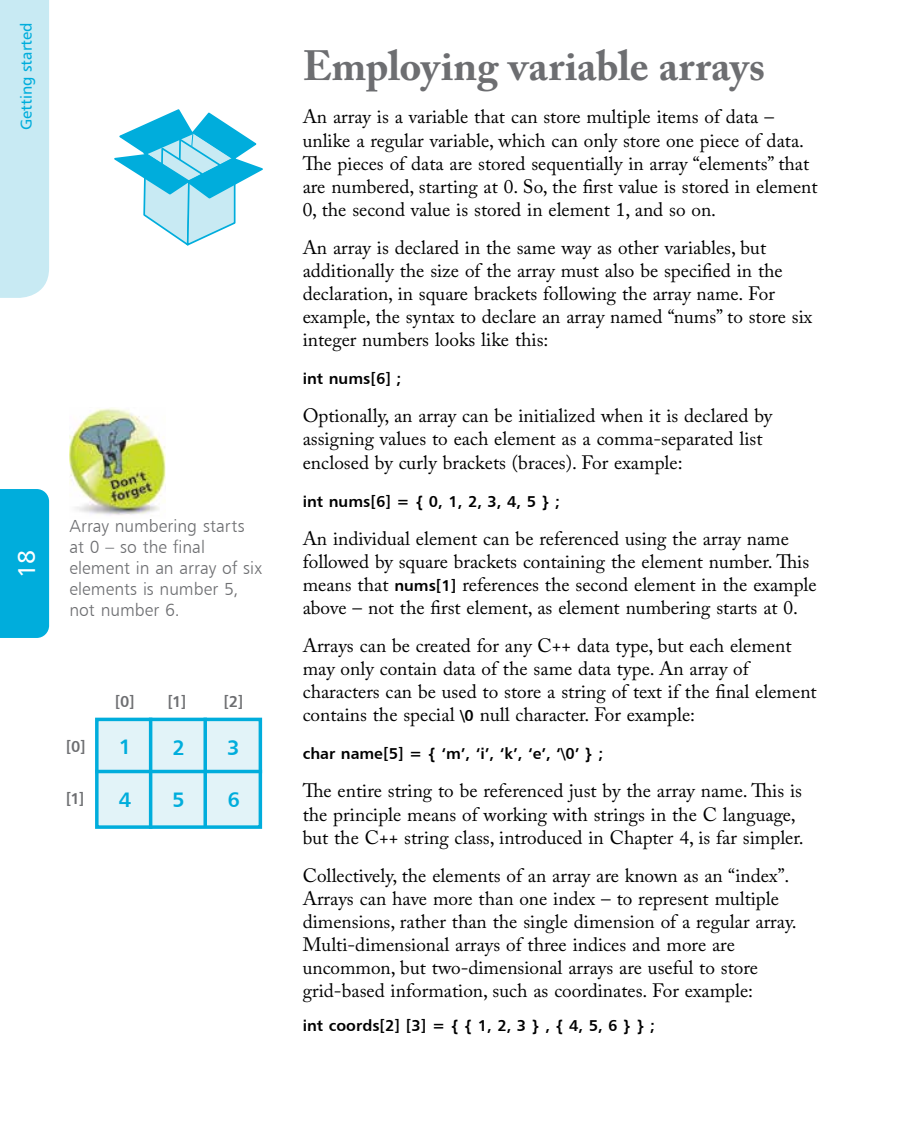
<style>
.page{position:relative;width:923px;height:1127px;background:#fff}
.page>*{position:absolute;margin:0;border:0;box-sizing:border-box;transform-origin:0 0}
.t1{font:700 42px "Adobe Caslon Pro";color:#6d6e71}
.t2{font:24.5px "Humanist 777 BT Roman B";color:#fff}
.t3{font:21px "Humanist 777 BT Bold B";color:#00addc}
.t4{font:19.25px/23.1px "Adobe Caslon Pro";color:#000}
.t5{font:17.5px/21px "Humanist 777 BT Light B";color:#6d6e71}
.t6{font:15.75px "Humanist 777 BT Bold B";color:#000}
.t7{font:15.75px "Humanist 777 BT Bold B";color:#6d6e71}
.t8{font:15.75px "Humanist 777 BT Roman B";color:#00addc}
.s1{font-family:"Humanist 777 BT Bold B";font-size:15.75px}
</style>
<div class="page">
<div style="left:0;top:489px;width:49px;height:148px;background:#00addc"></div>
<div style="left:0;top:0;width:49px;height:298px;background:#c8eaf3"></div>
<img style="left:69px;top:408px;width:97px;height:108px">
<div style="left:95px;top:717px;width:167px;height:111px;background:#e2f3f8;border:4px solid #00addc"></div>
<svg style="left:95px;top:769px;width:167px;height:4px"></svg>
<hr style="left:149px;top:717px;width:3px;height:111px;background:#00addc">
<svg style="left:203px;top:717px;width:4px;height:109px"></svg>
<svg style="left:114px;top:109px;width:149px;height:136px"></svg>
<p class="t8" style="left:17px;top:130px;width:109px;rotate:-90deg">Getting started</p>
<p class="t2" style="left:12px;top:577px;width:30px;rotate:-90deg">18</p>
<p class="t5" style="left:69px;top:515px;width:194px">Array numbering starts at 0 – so the final element in an array of six elements is number 5, not number 6.</p>
<p class="t7" style="left:66px;top:736px;width:22px">[0]</p>
<p class="t7" style="left:66px;top:788px;width:20px">[1]</p>
<p class="t7" style="left:115px;top:691px;width:22px">[0]</p>
<p class="t7" style="left:167px;top:691px;width:20px">[1]</p>
<p class="t7" style="left:223px;top:691px;width:21px">[2]</p>
<p class="t3" style="left:119px;top:733px;width:14px">1</p>
<p class="t3" style="left:119px;top:786px;width:14px">4</p>
<p class="t3" style="left:172px;top:786px;width:14px">5</p>
<p class="t3" style="left:227px;top:786px;width:14px">6</p>
<p class="t3" style="left:172px;top:734px;width:14px">2</p>
<p class="t3" style="left:227px;top:734px;width:14px">3</p>
<h1 class="t1" style="left:303px;top:41px;width:464px">Employing variable arrays</h1>
<p class="t4" style="left:303px;top:105px;width:516px">An array is a variable that can store multiple items of data – unlike a regular variable, which can only store one piece of data.<br>The pieces of data are stored sequentially in array “elements” that are numbered, starting at 0. So, the first value is stored in element 0, the second value is stored in element 1, and so on.</p>
<p class="t4" style="left:303px;top:235px;width:511px">An array is declared in the same way as other variables, but additionally the size of the array must also be specified in the declaration, in square brackets following the array name. For example, the syntax to declare an array named “nums” to store six integer numbers looks like this:</p>
<p class="t6" style="left:303px;top:369px;width:100px">int nums[6] ;</p>
<p class="t4" style="left:303px;top:404px;width:471px">Optionally, an array can be initialized when it is declared by assigning values to each element as a comma-separated list enclosed by curly brackets (braces). For example:</p>
<p class="t6" style="left:303px;top:491px;width:259px">int nums[6] = { 0, 1, 2, 3, 4, 5 } ;</p>
<p class="t4" style="left:303px;top:526px;width:515px">An individual element can be referenced using the array name followed by square brackets containing the element number. This means that <span class="s1">nums[1]</span> references the second element in the example above – not the first element, as element numbering starts at 0.</p>
<p class="t4" style="left:303px;top:633px;width:515px">Arrays can be created for any C++ data type, but each element may only contain data of the same data type. An array of characters can be used to store a string of text if the final element contains the special <span class="s1">\0</span> null character. For example:</p>
<p class="t6" style="left:303px;top:743px;width:302px">char name[5] = { ‘m’, ‘i’, ‘k’, ‘e’, ‘\0’ } ;</p>
<p class="t4" style="left:303px;top:779px;width:502px">The entire string to be referenced just by the array name. This is the principle means of working with strings in the C language, but the C++ string class, introduced in Chapter 4, is far simpler.</p>
<p class="t4" style="left:303px;top:863px;width:495px">Collectively, the elements of an array are known as an “index”.<br>Arrays can have more than one index – to represent multiple dimensions, rather than the single dimension of a regular array.<br>Multi-dimensional arrays of three indices and more are uncommon, but two-dimensional arrays are useful to store grid-based information, such as coordinates. For example:</p>
<p class="t6" style="left:303px;top:1015px;width:354px">int coords[2] [3] = { { 1, 2, 3 } , { 4, 5, 6 } } ;</p>
</div>
